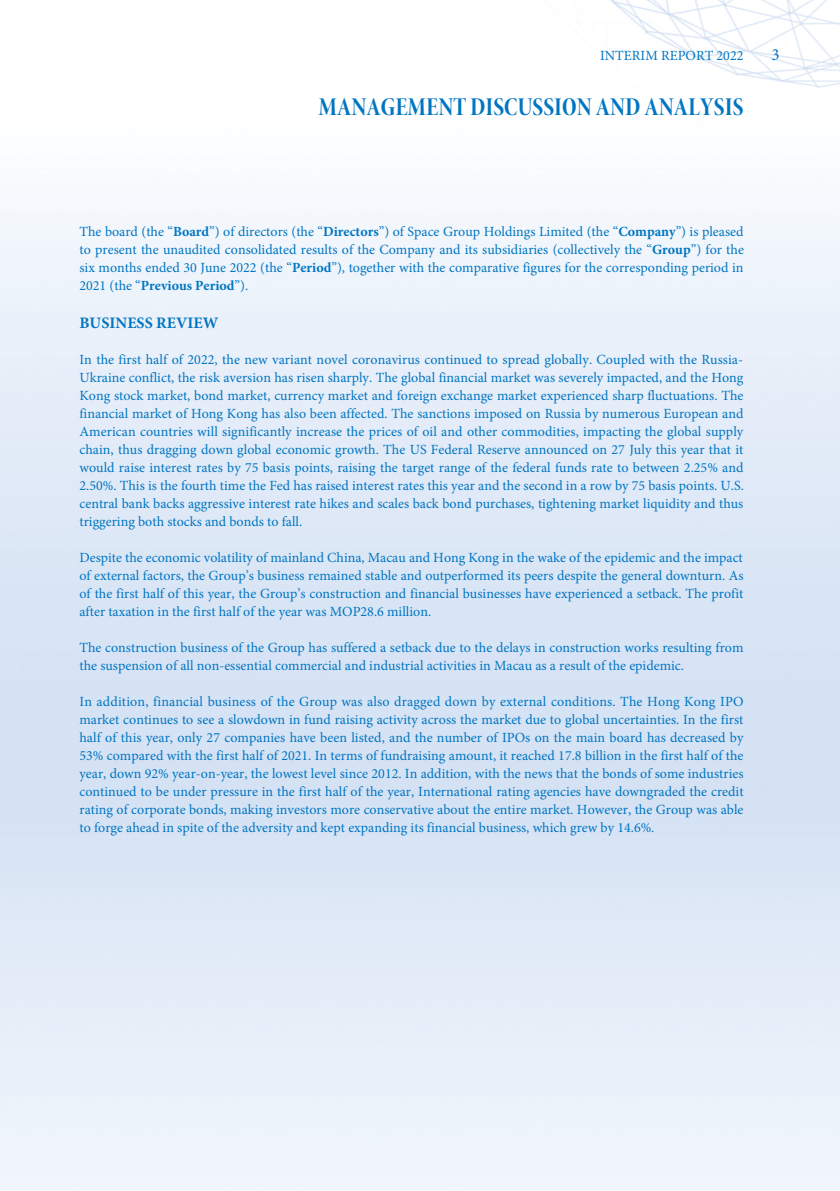
<style>
.page{position:relative;width:840px;height:1191px;background:#fff}
.page>*{position:absolute;margin:0;border:0;box-sizing:border-box;transform-origin:0 0}
.t1{font:26px "Minion Pro Bold Cn Disp";color:#0075c2}
.t2{font:17px "Minion Pro";color:#0075c2}
.t3{font:700 16px "Minion Pro";color:#0075c2}
.t4{font:14px/18px "Minion Pro";color:#0075c2;text-align:justify}
.s1{font-weight:700}
</style>
<div class="page">
<p class="t4" style="left:599px;top:47px;width:145px">INTERIM REPORT 2022</p>
<p class="t2" style="left:771px;top:43px;width:10px">3</p>
<h1 class="t1" style="left:318px;top:90px;width:426px">MANAGEMENT DISCUSSION AND ANALYSIS</h1>
<p class="t4" style="left:79px;top:222px;width:665px">The board (the “<span class="s1">Board</span>”) of directors (the “<span class="s1">Directors</span>”) of Space Group Holdings Limited (the “<span class="s1">Company</span>”) is pleased to present the unaudited consolidated results of the Company and its subsidiaries (collectively the “<span class="s1">Group</span>”) for the six months ended 30 June 2022 (the “<span class="s1">Period</span>”), together with the comparative figures for the corresponding period in 2021 (the “<span class="s1">Previous Period</span>”).</p>
<p class="t3" style="left:79px;top:311px;width:140px">BUSINESS REVIEW</p>
<p class="t4" style="left:79px;top:350px;width:665px">In the first half of 2022, the new variant novel coronavirus continued to spread globally. Coupled with the Russia-Ukraine conflict, the risk aversion has risen sharply. The global financial market was severely impacted, and the Hong Kong stock market, bond market, currency market and foreign exchange market experienced sharp fluctuations. The financial market of Hong Kong has also been affected. The sanctions imposed on Russia by numerous European and American countries will significantly increase the prices of oil and other commodities, impacting the global supply chain, thus dragging down global economic growth. The US Federal Reserve announced on 27 July this year that it would raise interest rates by 75 basis points, raising the target range of the federal funds rate to between 2.25% and 2.50%. This is the fourth time the Fed has raised interest rates this year and the second in a row by 75 basis points. U.S. central bank backs aggressive interest rate hikes and scales back bond purchases, tightening market liquidity and thus triggering both stocks and bonds to fall.</p>
<p class="t4" style="left:79px;top:548px;width:665px">Despite the economic volatility of mainland China, Macau and Hong Kong in the wake of the epidemic and the impact of external factors, the Group’s business remained stable and outperformed its peers despite the general downturn. As of the first half of this year, the Group’s construction and financial businesses have experienced a setback. The profit after taxation in the first half of the year was MOP28.6 million.</p>
<p class="t4" style="left:79px;top:638px;width:665px">The construction business of the Group has suffered a setback due to the delays in construction works resulting from the suspension of all non-essential commercial and industrial activities in Macau as a result of the epidemic.</p>
<p class="t4" style="left:79px;top:692px;width:665px">In addition, financial business of the Group was also dragged down by external conditions. The Hong Kong IPO market continues to see a slowdown in fund raising activity across the market due to global uncertainties. In the first half of this year, only 27 companies have been listed, and the number of IPOs on the main board has decreased by 53% compared with the first half of 2021. In terms of fundraising amount, it reached 17.8 billion in the first half of the year, down 92% year-on-year, the lowest level since 2012. In addition, with the news that the bonds of some industries continued to be under pressure in the first half of the year, International rating agencies have downgraded the credit rating of corporate bonds, making investors more conservative about the entire market. However, the Group was able to forge ahead in spite of the adversity and kept expanding its financial business, which grew by 14.6%.</p>
</div>
